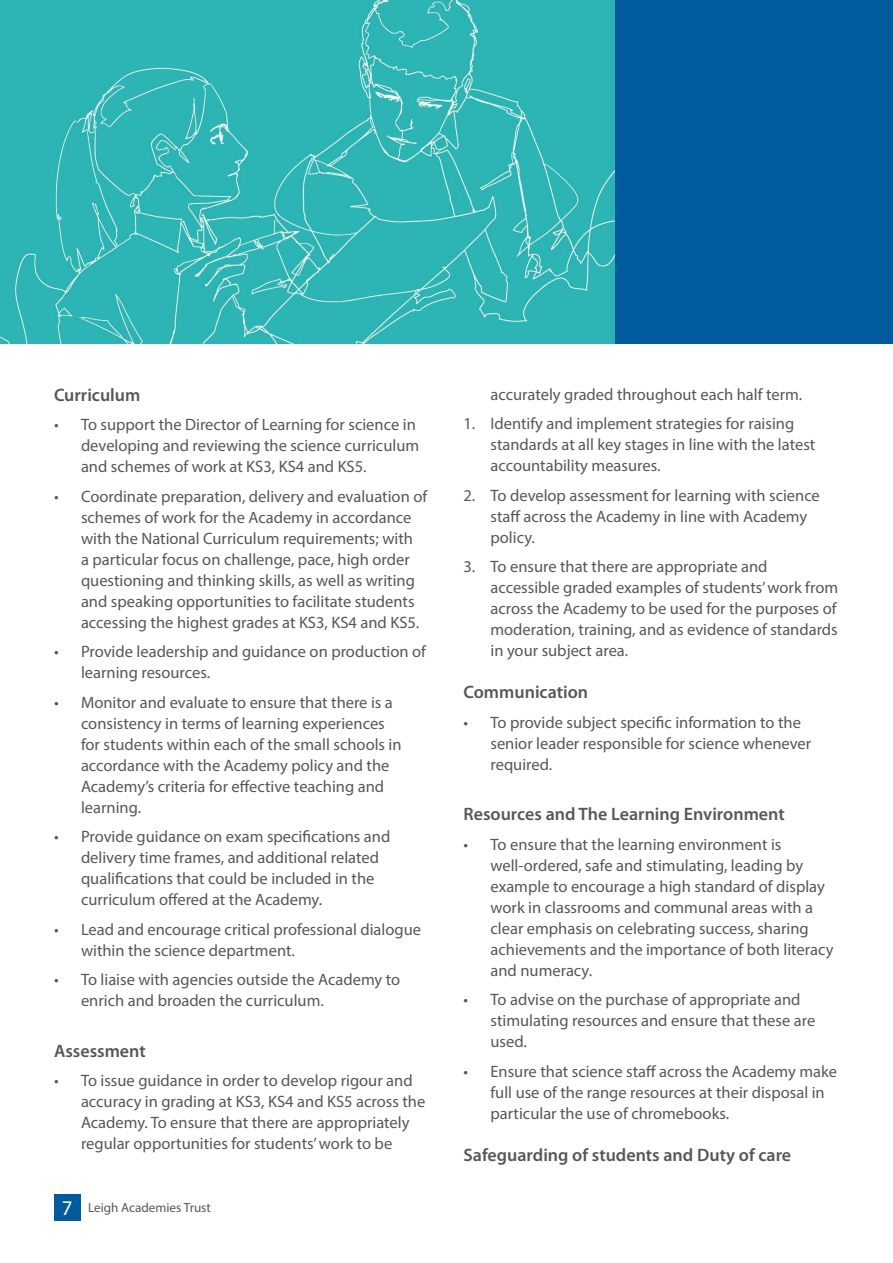
<style>
.page{position:relative;width:893px;height:1263px;background:#fff}
.page>*{position:absolute;margin:0;border:0;box-sizing:border-box;transform-origin:0 0}
.t1{font:600 18px "Myriad Pro";color:#575756}
.t2{font:16.5px/21px "Myriad Pro";color:#575756}
.t3{font:13.2px "Myriad Pro";color:#575756}
.s1{font-size:20.85px;color:#fff}
</style>
<div class="page">
<div style="left:0;top:0;width:893px;height:344px;background:#015b9d"></div>
<div style="left:54px;top:1194px;width:26px;height:27px;background:#015b9d"></div>
<img style="left:0;top:0;width:614px;height:344px">
<p class="t1" style="left:54px;top:383px;width:88px">Curriculum</p>
<p class="t2" style="left:81px;top:414px;width:340px;text-indent:-27px">• To support the Director of Learning for science in developing and reviewing the science curriculum and schemes of work at KS3, KS4 and KS5.</p>
<p class="t2" style="left:81px;top:485px;width:348px;text-indent:-27px">• Coordinate preparation, delivery and evaluation of schemes of work for the Academy in accordance with the National Curriculum requirements; with<br>a particular focus on challenge, pace, high order questioning and thinking skills, as well as writing and speaking opportunities to facilitate students accessing the highest grades at KS3, KS4 and KS5.</p>
<p class="t2" style="left:81px;top:641px;width:346px;text-indent:-27px">• Provide leadership and guidance on production of learning resources.</p>
<p class="t2" style="left:81px;top:691px;width:322px;text-indent:-27px">• Monitor and evaluate to ensure that there is a consistency in terms of learning experiences for students within each of the small schools in accordance with the Academy policy and the Academy’s criteria for effective teaching and learning.</p>
<p class="t2" style="left:81px;top:826px;width:311px;text-indent:-27px">• Provide guidance on exam specifications and delivery time frames, and additional related qualifications that could be included in the curriculum offered at the Academy.</p>
<p class="t2" style="left:81px;top:918px;width:342px;text-indent:-27px">• Lead and encourage critical professional dialogue within the science department.</p>
<p class="t2" style="left:81px;top:969px;width:321px;text-indent:-27px">• To liaise with agencies outside the Academy to enrich and broaden the curriculum.</p>
<p class="t1" style="left:54px;top:1039px;width:93px">Assessment</p>
<p class="t2" style="left:81px;top:1070px;width:346px;text-indent:-27px">• To issue guidance in order to develop rigour and accuracy in grading at KS3, KS4 and KS5 across the Academy. To ensure that there are appropriately regular opportunities for students’ work to be</p>
<p class="t3" style="left:62px;top:1199px;width:151px"><span class="s1">7</span> Leigh Academies Trust</p>
<p class="t2" style="left:490px;top:383px;width:313px">accurately graded throughout each half term.</p>
<p class="t2" style="left:490px;top:413px;width:326px;text-indent:-27px">1. Identify and implement strategies for raising standards at all key stages in line with the latest accountability measures.</p>
<p class="t2" style="left:490px;top:484px;width:331px;text-indent:-27px">2. To develop assessment for learning with science staff across the Academy in line with Academy policy.</p>
<p class="t2" style="left:490px;top:556px;width:349px;text-indent:-27px">3. To ensure that there are appropriate and accessible graded examples of students’ work from across the Academy to be used for the purposes of moderation, training, and as evidence of standards in your subject area.</p>
<p class="t1" style="left:463px;top:681px;width:126px">Communication</p>
<p class="t2" style="left:490px;top:711px;width:322px;text-indent:-27px">• To provide subject specific information to the senior leader responsible for science whenever required.</p>
<p class="t1" style="left:463px;top:803px;width:323px">Resources and The Learning Environment</p>
<p class="t2" style="left:490px;top:833px;width:345px;text-indent:-27px">• To ensure that the learning environment is well-ordered, safe and stimulating, leading by example to encourage a high standard of display work in classrooms and communal areas with a clear emphasis on celebrating success, sharing achievements and the importance of both literacy and numeracy.</p>
<p class="t2" style="left:490px;top:989px;width:326px;text-indent:-27px">• To advise on the purchase of appropriate and stimulating resources and ensure that these are used.</p>
<p class="t2" style="left:490px;top:1060px;width:348px;text-indent:-27px">• Ensure that science staff across the Academy make full use of the range resources at their disposal in particular the use of chromebooks.</p>
<p class="t1" style="left:463px;top:1143px;width:329px">Safeguarding of students and Duty of care</p>
</div>
